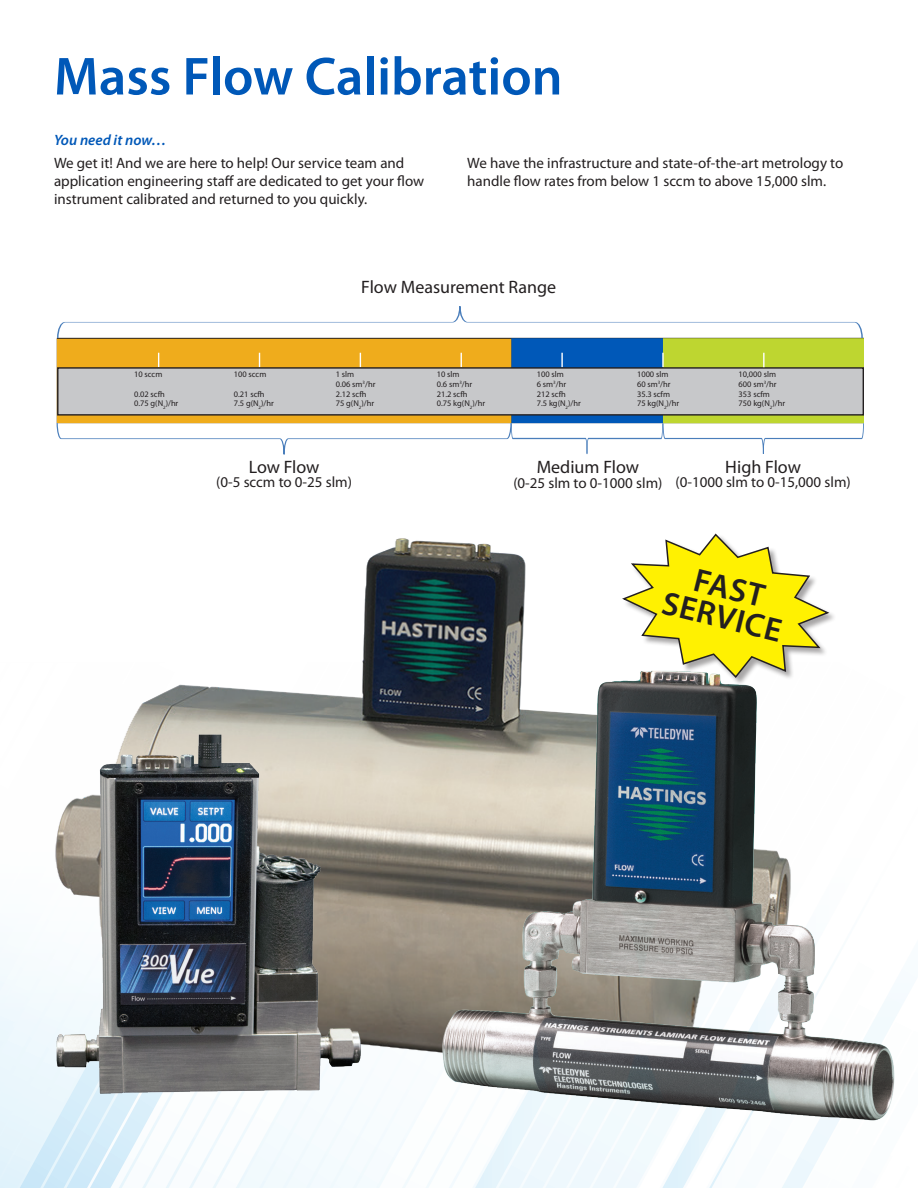
<style>
.page{position:relative;width:918px;height:1188px;background:#fff}
.page>*{position:absolute;margin:0;border:0;box-sizing:border-box;transform-origin:0 0}
.t1{font:600 54px "Myriad Pro";color:#0058b8}
.t2{font:600 33px/30px "Myriad Pro";color:#231f20;text-align:center}
.t3{font:18px "Myriad Pro";color:#231f20}
.t4{font:15px/18px "Myriad Pro";color:#231f20}
.t5{font:italic 600 15px "Myriad Pro";color:#0058b8}
.t6{font:8.4px "Myriad Pro";color:#231f20}
</style>
<div class="page">
<svg style="left:50px;top:1106px;width:242px;height:82px"></svg>
<div style="left:0;top:977px;width:49px;height:100px;background:#eff8fd"></div>
<svg style="left:0;top:951px;width:43px;height:26px"></svg>
<svg style="left:782px;top:1145px;width:44px;height:43px"></svg>
<img style="left:126px;top:538px;width:400px;height:514px">
<div style="left:511px;top:338px;width:152px;height:85px;background:#0058b8;border:1px solid #0058b8"></div>
<div style="left:663px;top:338px;width:201px;height:85px;background:#bed630;border:1px solid #bed630"></div>
<div style="left:57px;top:339px;width:454px;height:84px;background:#efac1c"></div>
<svg style="left:57px;top:306px;width:806px;height:32px"></svg>
<svg style="left:158px;top:353px;width:1px;height:14px"></svg>
<svg style="left:259px;top:353px;width:1px;height:14px"></svg>
<svg style="left:360px;top:353px;width:1px;height:14px"></svg>
<svg style="left:461px;top:353px;width:1px;height:14px"></svg>
<svg style="left:561px;top:353px;width:2px;height:14px"></svg>
<svg style="left:662px;top:353px;width:2px;height:14px"></svg>
<div style="left:58px;top:368px;width:805px;height:47px;background:#c7c8ca"></div>
<div style="left:57px;top:367px;width:807px;height:49px;border:1px solid #231f20"></div>
<svg style="left:57px;top:423px;width:807px;height:31px"></svg>
<svg style="left:763px;top:353px;width:2px;height:14px"></svg>
<img style="left:429px;top:640px;width:476px;height:505px">
<img style="left:49px;top:734px;width:314px;height:372px">
<div style="left:623px;top:534px;width:215px;height:152px;background:#231f20;opacity:.4"></div>
<svg style="left:620px;top:533px;width:211px;height:146px"></svg>
<p class="t1" style="left:54px;top:42px;width:510px">Mass Flow Calibration</p>
<p class="t5" style="left:54px;top:131px;width:114px">You need it now…</p>
<p class="t4" style="left:54px;top:153px;width:372px">We get it! And we are here to help! Our service team and application engineering staff are dedicated to get your flow instrument calibrated and returned to you quickly.</p>
<p class="t4" style="left:467px;top:153px;width:378px">We have the infrastructure and state-of-the-art metrology to handle flow rates from below 1 sccm to above 15,000 slm.</p>
<p class="t6" style="left:134px;top:369px;width:30px">10 sccm</p>
<p class="t6" style="left:134px;top:389px;width:32px">0.02 scfh</p>
<p class="t6" style="left:134px;top:398px;width:46px">0.75 g(N<sub>2</sub>)/hr</p>
<p class="t6" style="left:234px;top:369px;width:34px">100 sccm</p>
<p class="t6" style="left:234px;top:389px;width:32px">0.21 scfh</p>
<p class="t6" style="left:234px;top:398px;width:41px">7.5 g(N<sub>2</sub>)/hr</p>
<p class="t3" style="left:361px;top:276px;width:196px">Flow Measurement Range</p>
<p class="t6" style="left:336px;top:369px;width:20px">1 slm</p>
<p class="t6" style="left:336px;top:379px;width:41px">0.06 sm<sup>3</sup>/hr</p>
<p class="t6" style="left:336px;top:389px;width:32px">2.12 scfh</p>
<p class="t6" style="left:336px;top:398px;width:40px">75 g(N<sub>2</sub>)/hr</p>
<p class="t6" style="left:437px;top:369px;width:24px">10 slm</p>
<p class="t6" style="left:437px;top:379px;width:37px">0.6 sm<sup>3</sup>/hr</p>
<p class="t6" style="left:437px;top:389px;width:32px">21.2 scfh</p>
<p class="t6" style="left:437px;top:398px;width:50px">0.75 kg(N<sub>2</sub>)/hr</p>
<p class="t6" style="left:537px;top:369px;width:29px">100 slm</p>
<p class="t6" style="left:537px;top:379px;width:31px">6 sm<sup>3</sup>/hr</p>
<p class="t6" style="left:537px;top:389px;width:30px">212 scfh</p>
<p class="t6" style="left:537px;top:398px;width:45px">7.5 kg(N<sub>2</sub>)/hr</p>
<p class="t6" style="left:637px;top:369px;width:33px">1000 slm</p>
<p class="t6" style="left:637px;top:379px;width:35px">60 sm<sup>3</sup>/hr</p>
<p class="t6" style="left:637px;top:389px;width:35px">35.3 scfm</p>
<p class="t6" style="left:637px;top:398px;width:44px">75 kg(N<sub>2</sub>)/hr</p>
<p class="t6" style="left:739px;top:369px;width:39px">10,000 slm</p>
<p class="t6" style="left:739px;top:379px;width:39px">600 sm<sup>3</sup>/hr</p>
<p class="t6" style="left:739px;top:389px;width:33px">353 scfm</p>
<p class="t6" style="left:739px;top:398px;width:48px">750 kg(N<sub>2</sub>)/hr</p>
<p class="t3" style="left:249px;top:456px;width:72px">Low Flow</p>
<p class="t4" style="left:216px;top:473px;width:137px">(0-5 sccm to 0-25 slm)</p>
<p class="t3" style="left:537px;top:456px;width:104px">Medium Flow</p>
<p class="t4" style="left:513px;top:474px;width:151px">(0-25 slm to 0-1000 slm)</p>
<p class="t3" style="left:725px;top:456px;width:77px">High Flow</p>
<p class="t4" style="left:675px;top:473px;width:177px">(0-1000 slm to 0-15,000 slm)</p>
<p class="t2" style="left:674px;top:558px;width:123px;rotate:14deg">FAST<br>SERVICE</p>
</div>
